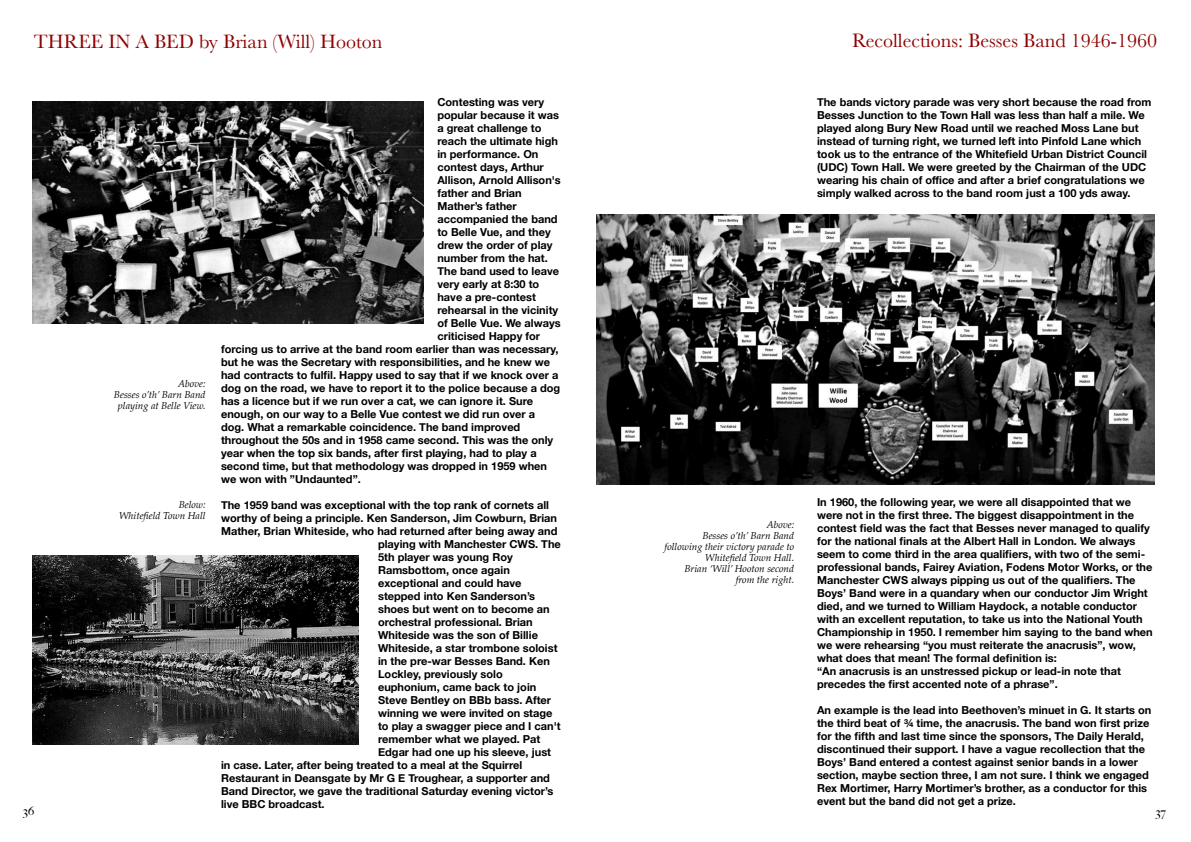
<style>
.page{position:relative;width:1191px;height:842px;background:#fff}
.page>*{position:absolute;margin:0;border:0;box-sizing:border-box;transform-origin:0 0}
.t1{font:20px "Baskerville";color:#900001}
.t2{font:500 12px "Big Caslon";color:#000}
.t3{font:700 11px/13px "Helvetica Neue";color:#000}
.t4{font:italic 10px/11px "Palatino";color:#000;text-align:right}
</style>
<div class="page">
<img style="left:32px;top:101px;width:392px;height:222px">
<img style="left:597px;top:215px;width:557px;height:269px">
<img style="left:33px;top:556px;width:325px;height:189px">
<h1 class="t1" style="left:34px;top:30px;width:350px">THREE IN A BED by Brian (Will) Hooton</h1>
<h1 class="t1" style="left:852px;top:29px;width:306px">Recollections: Besses Band 1946-1960</h1>
<p class="t3" style="left:437px;top:95px;width:108px">Contesting was very</p>
<p class="t3" style="left:437px;top:108px;width:123px">popular because it was</p>
<p class="t3" style="left:437px;top:121px;width:106px">a great challenge to</p>
<p class="t3" style="left:437px;top:134px;width:122px">reach the ultimate high</p>
<p class="t3" style="left:437px;top:147px;width:103px">in performance. On</p>
<p class="t3" style="left:437px;top:160px;width:108px">contest days, Arthur</p>
<p class="t3" style="left:437px;top:173px;width:125px">Allison, Arnold Allison's</p>
<p class="t3" style="left:437px;top:186px;width:86px">father and Brian</p>
<p class="t3" style="left:437px;top:199px;width:81px">Mather’s father</p>
<p class="t3" style="left:437px;top:212px;width:122px">accompanied the band</p>
<p class="t3" style="left:437px;top:225px;width:115px">to Belle Vue, and they</p>
<p class="t3" style="left:437px;top:238px;width:117px">drew the order of play</p>
<p class="t3" style="left:437px;top:251px;width:112px">number from the hat.</p>
<p class="t3" style="left:437px;top:264px;width:123px">The band used to leave</p>
<p class="t3" style="left:437px;top:277px;width:103px">very early at 8:30 to</p>
<p class="t3" style="left:437px;top:290px;width:100px">have a pre-contest</p>
<p class="t3" style="left:437px;top:303px;width:122px">rehearsal in the vicinity</p>
<p class="t3" style="left:437px;top:316px;width:125px">of Belle Vue. We always</p>
<p class="t3" style="left:437px;top:329px;width:104px">criticised Happy for</p>
<p class="t3" style="left:221px;top:342px;width:339px">forcing us to arrive at the band room earlier than was necessary,</p>
<p class="t3" style="left:221px;top:355px;width:330px">but he was the Secretary with responsibilities, and he knew we</p>
<p class="t3" style="left:221px;top:368px;width:339px">had contracts to fulfil. Happy used to say that if we knock over a</p>
<p class="t3" style="left:221px;top:381px;width:341px">dog on the road, we have to report it to the police because a dog</p>
<p class="t3" style="left:221px;top:394px;width:313px">has a licence but if we run over a cat, we can ignore it. Sure</p>
<p class="t3" style="left:221px;top:407px;width:315px">enough, on our way to a Belle Vue contest we did run over a</p>
<p class="t3" style="left:221px;top:420px;width:301px">dog. What a remarkable coincidence. The band improved</p>
<p class="t3" style="left:221px;top:433px;width:334px">throughout the 50s and in 1958 came second. This was the only</p>
<p class="t3" style="left:221px;top:446px;width:317px">year when the top six bands, after first playing, had to play a</p>
<p class="t3" style="left:221px;top:459px;width:327px">second time, but that methodology was dropped in 1959 when</p>
<p class="t3" style="left:221px;top:472px;width:141px">we won with ”Undaunted”.</p>
<p class="t3" style="left:221px;top:498px;width:329px">The 1959 band was exceptional with the top rank of cornets all</p>
<p class="t3" style="left:221px;top:511px;width:337px">worthy of being a principle. Ken Sanderson, Jim Cowburn, Brian</p>
<p class="t3" style="left:221px;top:524px;width:338px">Mather, Brian Whiteside, who had returned after being away and</p>
<p class="t3" style="left:378px;top:537px;width:184px">playing with Manchester CWS. The</p>
<p class="t3" style="left:378px;top:550px;width:136px">5th player was young Roy</p>
<p class="t3" style="left:378px;top:563px;width:133px">Ramsbottom, once again</p>
<p class="t3" style="left:378px;top:576px;width:145px">exceptional and could have</p>
<p class="t3" style="left:378px;top:589px;width:159px">stepped into Ken Sanderson’s</p>
<p class="t3" style="left:378px;top:602px;width:173px">shoes but went on to become an</p>
<p class="t3" style="left:378px;top:615px;width:156px">orchestral professional. Brian</p>
<p class="t3" style="left:378px;top:628px;width:161px">Whiteside was the son of Billie</p>
<p class="t3" style="left:378px;top:641px;width:181px">Whiteside, a star trombone soloist</p>
<p class="t3" style="left:378px;top:654px;width:173px">in the pre-war Besses Band. Ken</p>
<p class="t3" style="left:378px;top:667px;width:126px">Lockley, previously solo</p>
<p class="t3" style="left:378px;top:680px;width:160px">euphonium, came back to join</p>
<p class="t3" style="left:378px;top:693px;width:174px">Steve Bentley on BBb bass. After</p>
<p class="t3" style="left:378px;top:706px;width:176px">winning we were invited on stage</p>
<p class="t3" style="left:378px;top:719px;width:184px">to play a swagger piece and I can't</p>
<p class="t3" style="left:378px;top:732px;width:164px">remember what we played. Pat</p>
<p class="t3" style="left:378px;top:745px;width:174px">Edgar had one up his sleeve, just</p>
<p class="t3" style="left:221px;top:758px;width:303px">in case. Later, after being treated to a meal at the Squirrel</p>
<p class="t3" style="left:221px;top:771px;width:330px">Restaurant in Deansgate by Mr G E Troughear, a supporter and</p>
<p class="t3" style="left:221px;top:784px;width:334px">Band Director, we gave the traditional Saturday evening victor’s</p>
<p class="t3" style="left:221px;top:797px;width:105px">live BBC broadcast.</p>
<p class="t3" style="left:817px;top:95px;width:336px">The bands victory parade was very short because the road from Besses Junction to the Town Hall was less than half a mile. We played along Bury New Road until we reached Moss Lane but instead of turning right, we turned left into Pinfold Lane which took us to the entrance of the Whitefield Urban District Council (UDC) Town Hall. We were greeted by the Chairman of the UDC wearing his chain of office and after a brief congratulations we simply walked across to the band room just a 100 yds away.</p>
<p class="t4" style="left:114px;top:378px;width:93px">Above:<br>Besses o’th’ Barn Band playing at Belle View.</p>
<p class="t3" style="left:817px;top:495px;width:337px">In 1960, the following year, we were all disappointed that we were not in the first three. The biggest disappointment in the contest field was the fact that Besses never managed to qualify for the national finals at the Albert Hall in London. We always seem to come third in the area qualifiers, with two of the semi&shy;professional bands, Fairey Aviation, Fodens Motor Works, or the Manchester CWS always pipping us out of the qualifiers. The Boys’ Band were in a quandary when our conductor Jim Wright died, and we turned to William Haydock, a notable conductor with an excellent reputation, to take us into the National Youth Championship in 1950. I remember him saying to the band when we were rehearsing “you must reiterate the anacrusis”, wow, what does that mean! The formal definition is:<br>“An anacrusis is an unstressed pickup or lead-in note that precedes the first accented note of a phrase”.</p>
<p class="t3" style="left:817px;top:703px;width:336px">An example is the lead into Beethoven’s minuet in G. It starts on the third beat of ¾ time, the anacrusis. The band won first prize for the fifth and last time since the sponsors, The Daily Herald, discontinued their support. I have a vague recollection that the Boys’ Band entered a contest against senior bands in a lower section, maybe section three, I am not sure. I think we engaged Rex Mortimer, Harry Mortimer’s brother, as a conductor for this event but the band did not get a prize.</p>
<p class="t4" style="left:119px;top:499px;width:88px">Below:<br>Whitefield Town Hall</p>
<p class="t4" style="left:664px;top:519px;width:131px">Above:<br>Besses o’th’ Barn Band following their victory parade to<br>Whitefield Town Hall.<br>Brian ‘Will’ Hooton second from the right.</p>
<p class="t2" style="left:23px;top:806px;width:12px">36</p>
<p class="t2" style="left:1155px;top:807px;width:12px">37</p>
</div>
